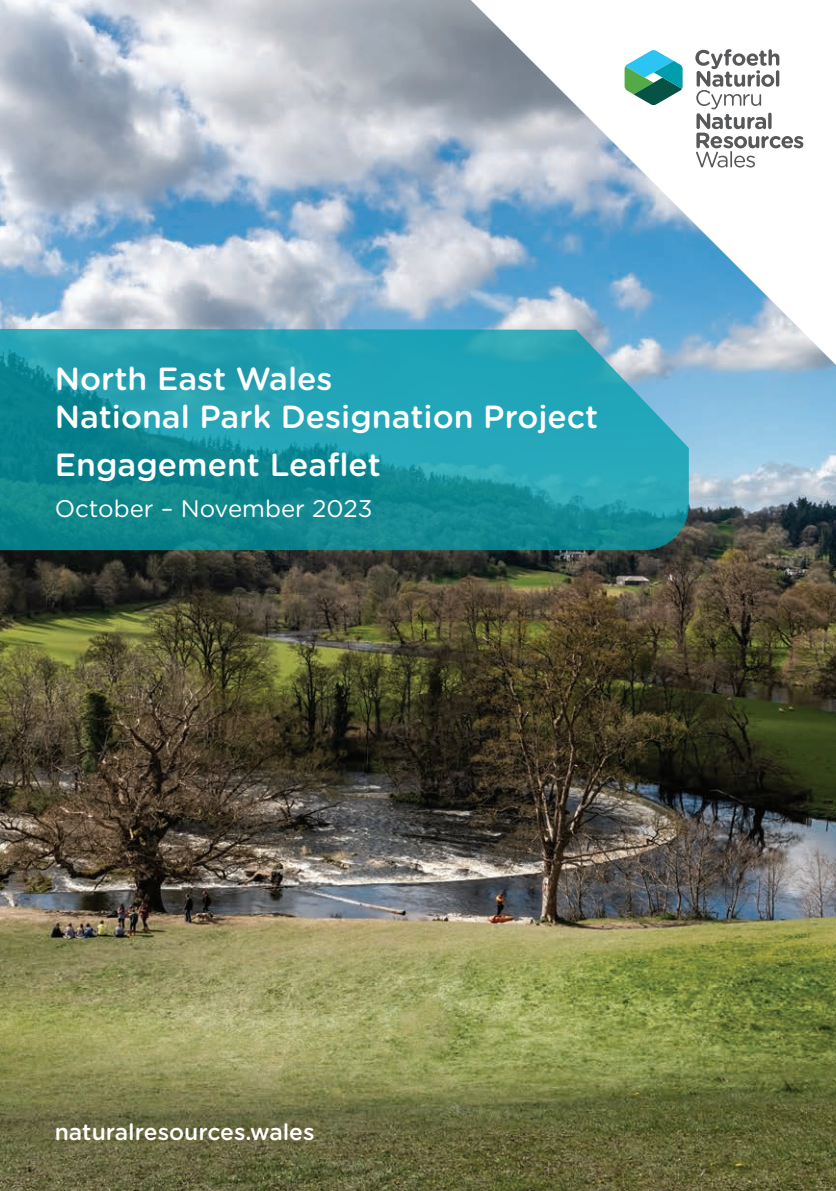
<style>
.page{position:relative;width:836px;height:1191px;background:#fff}
.page>*{position:absolute;margin:0;border:0;box-sizing:border-box;transform-origin:0 0}
.t1{font:500 32px/38.4px "Gotham Rounded";color:#fff}
.t2{font:24px "Gotham Rounded";color:#fff}
.t3{font:500 22.8px "Gotham Rounded";color:#fff}
</style>
<div class="page">
<img style="left:0;top:0;width:835px;height:1191px">
<svg style="left:453px;top:0;width:382px;height:384px"></svg>
<svg style="left:695px;top:49px;width:108px;height:119px"></svg>
<svg style="left:624px;top:50px;width:58px;height:55px"></svg>
<svg style="left:0;top:329px;width:688px;height:221px;background:#2098a6"></svg>
<p class="t1" style="left:55px;top:358px;width:545px">North East Wales<br>National Park Designation Project</p>
<p class="t1" style="left:55px;top:444px;width:327px">Engagement Leaflet</p>
<p class="t2" style="left:55px;top:492px;width:319px">October – November 2023</p>
<p class="t3" style="left:55px;top:1115px;width:261px">naturalresources.wales</p>
</div>
